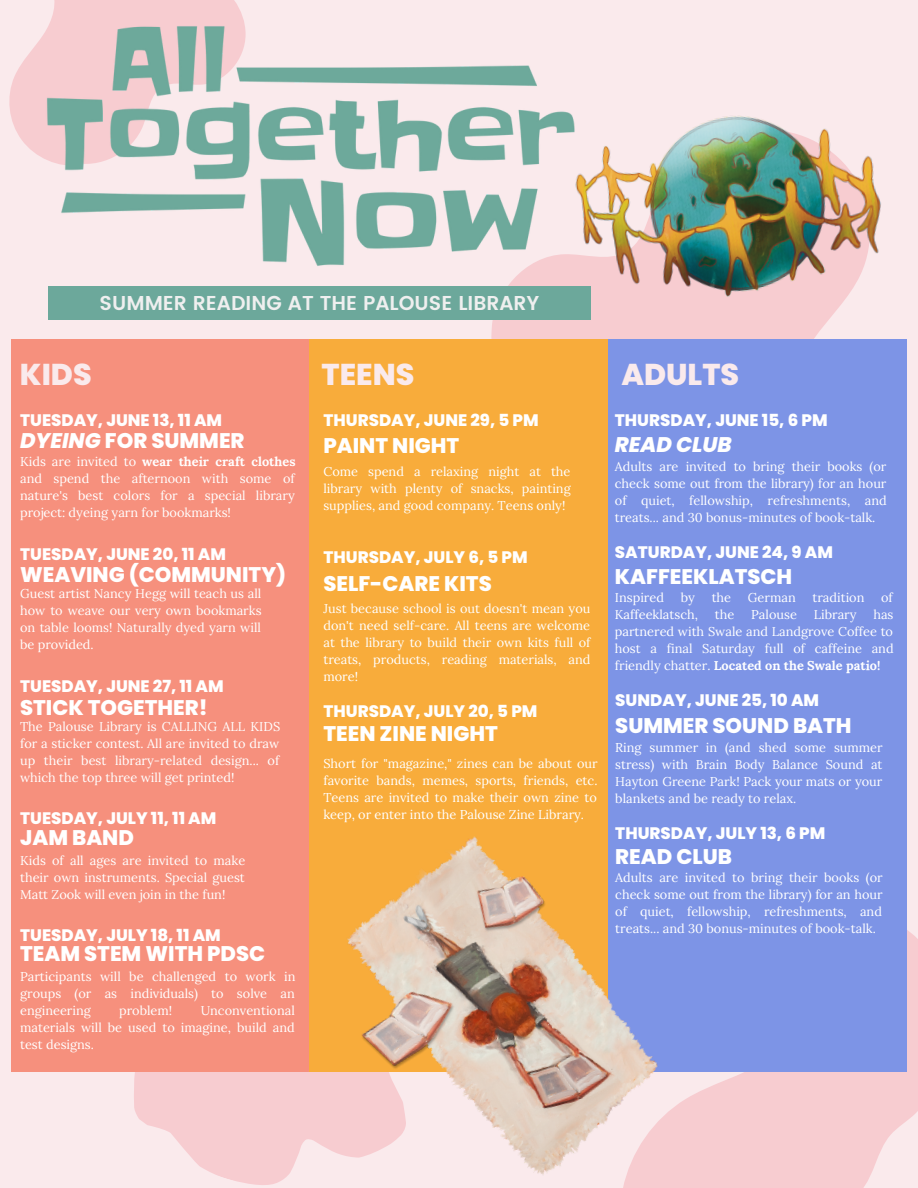
<style>
.page{position:relative;width:918px;height:1188px;background:#faeaec}
.page>*{position:absolute;margin:0;border:0;box-sizing:border-box;transform-origin:0 0}
.t1{font:800 30.15px "Poppins";color:#faeaec}
.t2{font:800 21.15px "Poppins";color:#fff}
.t3{font:italic 800 21.15px "Poppins";color:#fff}
.t4{font:600 20.1px "Poppins";color:#efefef}
.t5{font:800 16.65px "Poppins";color:#fff}
.t6{font:12.75px/17px "Lora";color:#fff;text-align:justify}
.s1{font-style:italic}
.s2{font-weight:700}
</style>
<div class="page">
<svg style="left:134px;top:1072px;width:162px;height:113px;fill:#f7ccd0"></svg>
<svg style="left:699px;top:930px;width:219px;height:258px;background:#f7cfd3"></svg>
<div style="left:11px;top:339px;width:299px;height:733px;background:#f6907d"></div>
<svg style="left:9px;top:0;width:234px;height:157px"></svg>
<img style="left:41px;top:19px;width:457px;height:247px">
<div style="left:310px;top:339px;width:298px;height:733px;background:#f8ac3b"></div>
<div style="left:608px;top:339px;width:299px;height:733px;background:#7d94e6"></div>
<img style="left:296px;top:771px;width:403px;height:417px">
<div style="left:48px;top:287px;width:543px;height:33px;background:#6ca89b"></div>
<img style="left:498px;top:65px;width:383px;height:274px">
<h3 class="t4" style="left:100px;top:291px;width:441px">SUMMER READING AT THE PALOUSE LIBRARY</h3>
<p class="t1" style="left:20px;top:354px;width:73px">KIDS</p>
<h1 class="t1" style="left:322px;top:354px;width:94px">TEENS</h1>
<h1 class="t1" style="left:621px;top:354px;width:119px">ADULTS</h1>
<p class="t5" style="left:20px;top:409px;width:204px">TUESDAY, JUNE 13, 11 AM</p>
<p class="t2" style="left:20px;top:426px;width:226px"><span class="s1">DYEING</span> FOR SUMMER</p>
<p class="t6" style="left:20px;top:453px;width:277px">Kids are invited to <span class="s2">wear their craft clothes </span>and spend the afternoon with some of nature's best colors for a special library</p>
<p class="t6" style="left:20px;top:504px;width:212px">project: dyeing yarn for bookmarks!</p>
<p class="t5" style="left:20px;top:542px;width:207px">TUESDAY, JUNE 20, 11 AM</p>
<p class="t2" style="left:20px;top:560px;width:268px">WEAVING (COMMUNITY)</p>
<p class="t6" style="left:20px;top:585px;width:243px">Guest artist Nancy Hegg will teach us all how to weave our very own bookmarks on table looms! Naturally dyed yarn will be provided.</p>
<p class="t5" style="left:20px;top:675px;width:205px">TUESDAY, JUNE 27, 11 AM</p>
<p class="t2" style="left:20px;top:693px;width:189px">STICK TOGETHER!</p>
<p class="t6" style="left:20px;top:717px;width:262px">The Palouse Library is CALLING ALL KIDS for a sticker contest. All are invited to draw up their best library-related design... of</p>
<p class="t6" style="left:20px;top:768px;width:216px">which the top three will get printed!</p>
<p class="t5" style="left:20px;top:807px;width:198px">TUESDAY, JULY 11, 11 AM</p>
<p class="t2" style="left:20px;top:823px;width:115px">JAM BAND</p>
<p class="t6" style="left:20px;top:851px;width:227px">Kids of all ages are invited to make their own instruments. Special guest</p>
<p class="t6" style="left:20px;top:885px;width:207px">Matt Zook will even join in the fun!</p>
<p class="t5" style="left:20px;top:924px;width:202px">TUESDAY, JULY 18, 11 AM</p>
<p class="t2" style="left:20px;top:939px;width:247px">TEAM STEM WITH PDSC</p>
<p class="t6" style="left:20px;top:968px;width:277px">Participants will be challenged to work in groups (or as individuals) to solve an engineering</p>
<p class="t6" style="left:119px;top:1002px;width:55px">problem!</p>
<p class="t6" style="left:201px;top:1002px;width:96px">Unconventional</p>
<p class="t6" style="left:20px;top:1019px;width:276px">materials will be used to imagine, build and test designs.</p>
<h3 class="t5" style="left:323px;top:409px;width:217px">THURSDAY, JUNE 29, 5 PM</h3>
<p class="t6" style="left:323px;top:462px;width:249px">Come spend a relaxing night at the library with plenty of snacks, painting supplies, and good company. Teens only!</p>
<h2 class="t2" style="left:323px;top:431px;width:137px">PAINT NIGHT</h2>
<h3 class="t5" style="left:323px;top:546px;width:206px">THURSDAY, JULY 6, 5 PM</h3>
<h2 class="t2" style="left:323px;top:568px;width:170px">SELF-CARE KITS</h2>
<p class="t6" style="left:323px;top:600px;width:269px">Just because school is out doesn't mean you don't need self-care. All teens are welcome at the library to build their own kits full of treats, products, reading materials, and more!</p>
<h3 class="t5" style="left:323px;top:699px;width:216px">THURSDAY, JULY 20, 5 PM</h3>
<h2 class="t2" style="left:323px;top:719px;width:176px">TEEN ZINE NIGHT</h2>
<p class="t6" style="left:323px;top:755px;width:276px">Short for "magazine," zines can be about our favorite bands, memes, sports, friends, etc.<br>Teens are invited to make their own zine to keep, or enter into the Palouse Zine Library.</p>
<h3 class="t5" style="left:615px;top:409px;width:214px">THURSDAY, JUNE 15, 6 PM</h3>
<p class="t6" style="left:615px;top:457px;width:273px">Adults are invited to bring their books (or check some out from the library) for an hour of quiet, fellowship, refreshments, and treats... and 30 bonus-minutes of book-talk.</p>
<h2 class="t3" style="left:615px;top:430px;width:118px">READ CLUB</h2>
<h3 class="t5" style="left:615px;top:540px;width:220px">SATURDAY, JUNE 24, 9 AM</h3>
<p class="t6" style="left:615px;top:589px;width:51px">Inspired</p>
<p class="t6" style="left:681px;top:589px;width:16px">by</p>
<p class="t6" style="left:712px;top:589px;width:21px">the</p>
<p class="t6" style="left:748px;top:589px;width:49px">German</p>
<p class="t6" style="left:812px;top:589px;width:53px">tradition</p>
<p class="t6" style="left:881px;top:589px;width:13px">of</p>
<p class="t6" style="left:615px;top:606px;width:85px">Kaffeeklatsch,</p>
<p class="t6" style="left:715px;top:606px;width:21px">the</p>
<p class="t6" style="left:751px;top:606px;width:47px">Palouse</p>
<p class="t6" style="left:814px;top:606px;width:44px">Library</p>
<h2 class="t2" style="left:615px;top:562px;width:179px">KAFFEEKLATSCH</h2>
<p class="t6" style="left:615px;top:606px;width:280px;text-indent:259px">has partnered with Swale and Landgrove Coffee to host a final Saturday full of caffeine and friendly chatter. <span class="s2">Located on the Swale patio!</span></p>
<h3 class="t5" style="left:615px;top:689px;width:205px">SUNDAY, JUNE 25, 10 AM</h3>
<p class="t6" style="left:615px;top:738px;width:269px">Ring summer in (and shed some summer stress) with Brain Body Balance Sound at Hayton Greene Park! Pack your mats or your blankets and be ready to relax.</p>
<h2 class="t2" style="left:615px;top:711px;width:238px">SUMMER SOUND BATH</h2>
<h3 class="t5" style="left:615px;top:821px;width:211px">THURSDAY, JULY 13, 6 PM</h3>
<h2 class="t2" style="left:615px;top:841px;width:118px">READ CLUB</h2>
<p class="t6" style="left:615px;top:869px;width:269px">Adults are invited to bring their books (or check some out from the library) for an hour of quiet, fellowship, refreshments, and treats... and 30 bonus-minutes of book-talk.</p>
</div>
